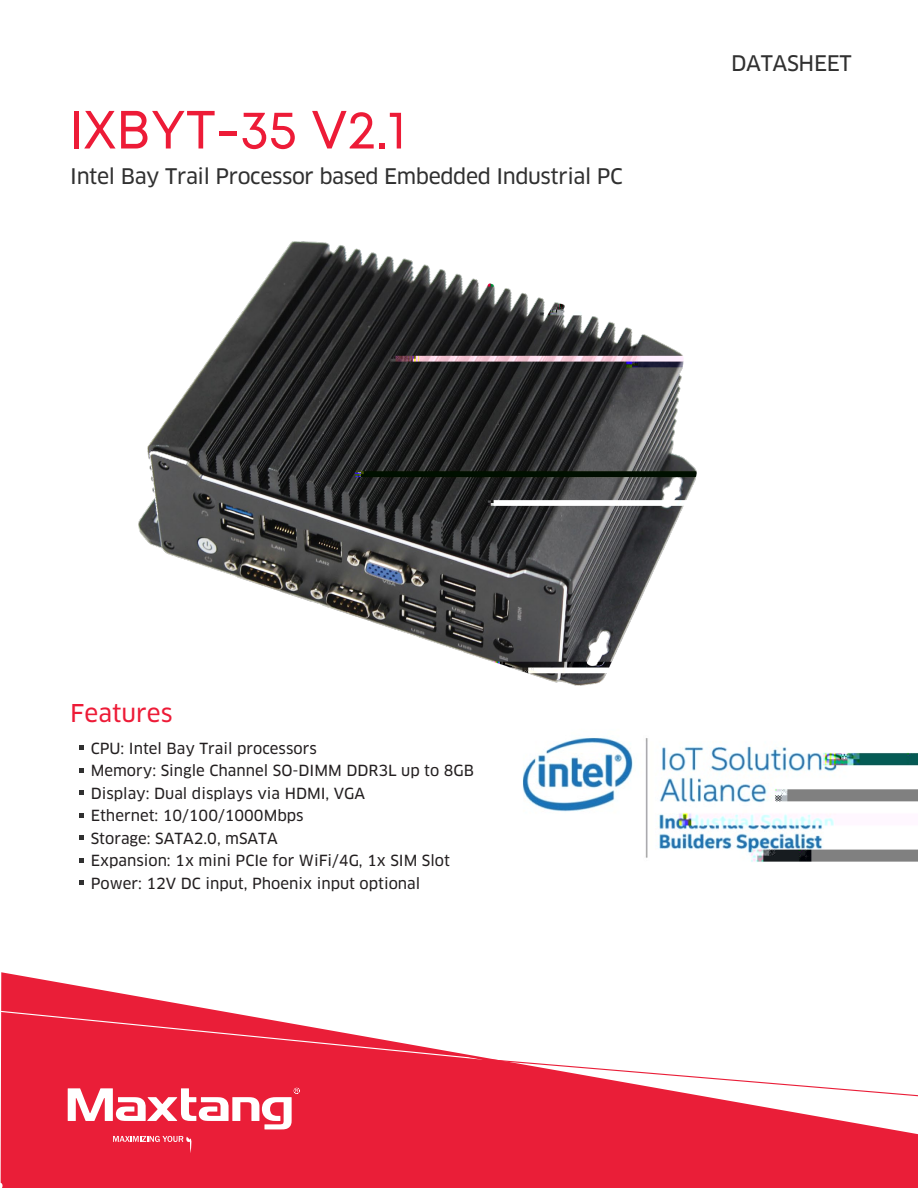
<style>
.page{position:relative;width:918px;height:1188px;background:#fff}
.page>*{position:absolute;margin:0;border:0;box-sizing:border-box;transform-origin:0 0}
.t1{font:53.7px "Mont";color:#ed1b37}
.t2{font:24px "Clan Pro News";color:#ed1b37}
.t3{font:21px "Clan Pro News";letter-spacing:-.02em;color:#303030}
.t4{font:15px/22.5px "Clan Pro News";color:#231f20}
</style>
<div class="page">
<svg style="left:1px;top:972px;width:917px;height:216px;fill:#ea1e38"></svg>
<svg style="left:4px;top:1018px;width:898px;height:79px"></svg>
<svg style="left:1px;top:1010px;width:486px;height:51px"></svg>
<svg style="left:68px;top:1088px;width:232px;height:41px"></svg>
<svg style="left:113px;top:1136px;width:178px;height:17px;background:#eb2e46"></svg>
<svg style="left:79px;top:790px;width:4px;height:5px"></svg>
<svg style="left:79px;top:813px;width:4px;height:4px"></svg>
<svg style="left:79px;top:858px;width:4px;height:4px"></svg>
<svg style="left:79px;top:880px;width:4px;height:5px"></svg>
<svg style="left:79px;top:835px;width:4px;height:5px"></svg>
<img style="left:79px;top:241px;width:618px;height:532px">
<img style="left:488px;top:717px;width:430px;height:145px">
<img style="left:902px;top:777px;width:16px;height:344px">
<h1 class="t1" style="left:69px;top:95px;width:339px">IXBYT-35 V2.1</h1>
<h3 class="t3" style="left:70px;top:164px;width:554px">Intel Bay Trail Processor based Embedded Industrial PC</h3>
<h3 class="t3" style="left:731px;top:50px;width:122px">DATASHEET</h3>
<h2 class="t2" style="left:70px;top:699px;width:104px">Features</h2>
<p class="t4" style="left:91px;top:737px;width:385px">CPU: Intel Bay Trail processors<br>Memory: Single Channel SO-DIMM DDR3L up to 8GB Display: Dual displays via HDMI, VGA<br>Ethernet: 10/100/1000Mbps<br>Storage: SATA2.0, mSATA<br>Expansion: 1x mini PCIe for WiFi/4G, 1x SIM Slot Power: 12V DC input, Phoenix input optional</p>
</div>
